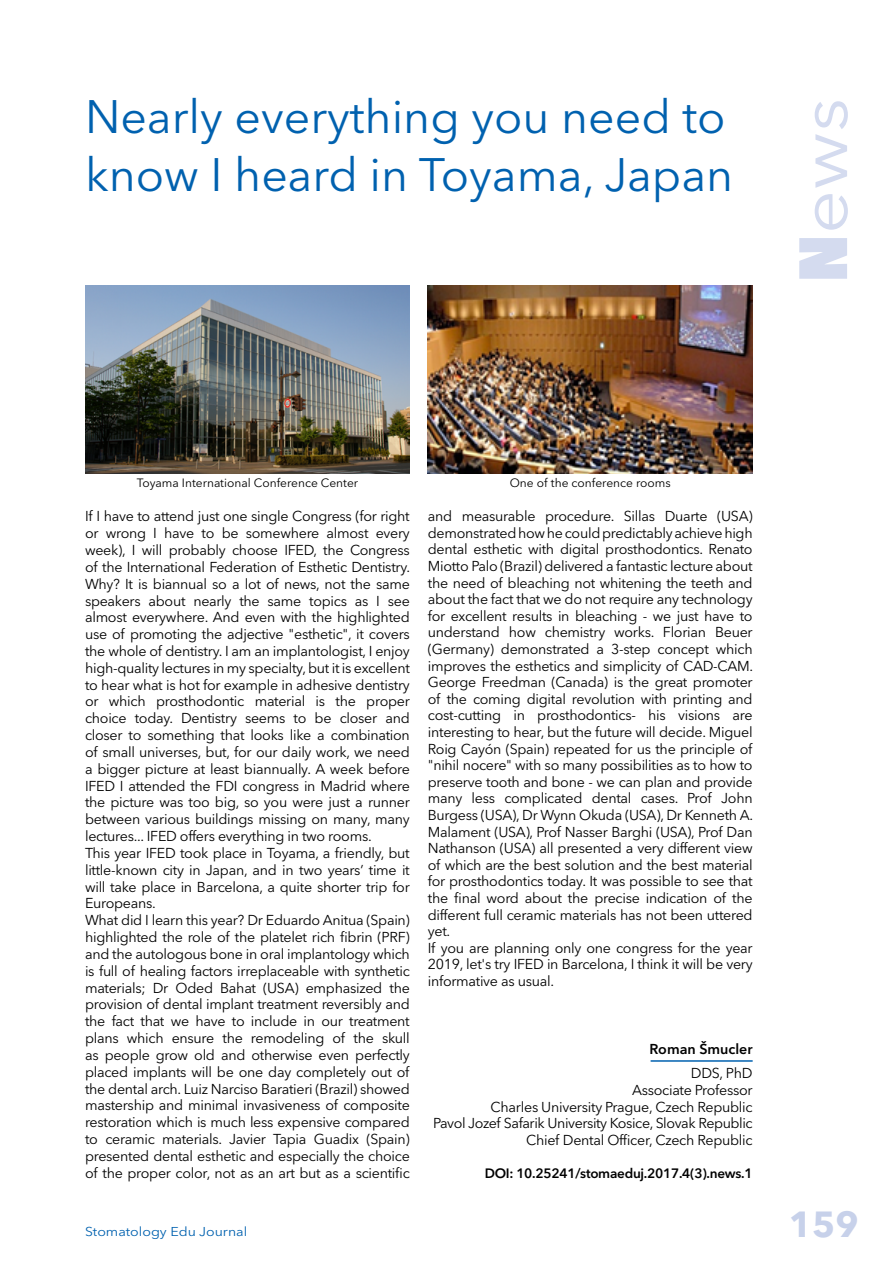
<style>
.page{position:relative;width:893px;height:1263px;background:#fff}
.page>*{position:absolute;margin:0;border:0;box-sizing:border-box;transform-origin:0 0}
.t1{font:67.5px "Avenir Next LT Pro";color:#d4dbef;scale:1.15 1}
.t2{font:46.5px/58.5px "Avenir Next LT Pro";color:#0061af}
.t3{font:700 36px "Avenir Next LT Pro";color:#c7d1ea}
.t4{font:14.25px/16.8px "Avenir Next LT Pro";letter-spacing:-.02em;color:#000}
.t5{font:600 14.25px "Avenir Next LT Pro";color:#000}
.t6{font:600 13.5px "Avenir Next LT Pro";letter-spacing:-.02em;color:#000}
.t7{font:12.75px "Avenir Next LT Pro";color:#0061af;scale:1.11 1}
.t8{font:12px "Avenir Next LT Pro";color:#000}
.s1{font-weight:800;font-stretch:condensed}
</style>
<div class="page">
<hr style="left:651px;top:1060px;width:102px;height:2px;background:#0061af">
<img style="left:85px;top:285px;width:325px;height:188px">
<img style="left:428px;top:285px;width:325px;height:188px">
<h2 class="t2" style="left:85px;top:87px;width:650px">Nearly everything you need to know I heard in Toyama, Japan</h2>
<h1 class="t1" style="left:783px;top:283px;width:162px;rotate:-90deg"><span class="s1">N</span>ews</h1>
<p class="t8" style="left:137px;top:476px;width:223px">Toyama International Conference Center</p>
<p class="t8" style="left:510px;top:476px;width:163px">One of the conference rooms</p>
<p class="t4" style="left:85px;top:508px;width:327px">If I have to attend just one single Congress (for right or wrong I have to be somewhere almost every week), I will probably choose IFED, the Congress of the International Federation of Esthetic Dentistry.<br>Why? It is biannual so a lot of news, not the same speakers about nearly the same topics as I see almost everywhere. And even with the highlighted use of promoting the adjective "esthetic", it covers the whole of dentistry. I am an implantologist, I enjoy high-quality lectures in my specialty, but it is excellent to hear what is hot for example in adhesive dentistry or which prosthodontic material is the proper choice today. Dentistry seems to be closer and closer to something that looks like a combination of small universes, but, for our daily work, we need a bigger picture at least biannually. A week before IFED I attended the FDI congress in Madrid where the picture was too big, so you were just a runner between various buildings missing on many, many lectures... IFED offers everything in two rooms.<br>This year IFED took place in Toyama, a friendly, but little-known city in Japan, and in two years’ time it will take place in Barcelona, a quite shorter trip for Europeans.<br>What did I learn this year? Dr Eduardo Anitua (Spain) highlighted the role of the platelet rich fibrin (PRF) and the autologous bone in oral implantology which is full of healing factors irreplaceable with synthetic materials; Dr Oded Bahat (USA) emphasized the provision of dental implant treatment reversibly and the fact that we have to include in our treatment plans which ensure the remodeling of the skull as people grow old and otherwise even perfectly placed implants will be one day completely out of the dental arch. Luiz Narciso Baratieri (Brazil) showed mastership and minimal invasiveness of composite restoration which is much less expensive compared to ceramic materials. Javier Tapia Guadix (Spain) presented dental esthetic and especially the choice of the proper color, not as an art but as a scientific</p>
<p class="t4" style="left:428px;top:508px;width:327px">and measurable procedure. Sillas Duarte (USA) demonstrated how he could predictably achieve high dental esthetic with digital prosthodontics. Renato Miotto Palo (Brazil) delivered a fantastic lecture about the need of bleaching not whitening the teeth and about the fact that we do not require any technology for excellent results in bleaching - we just have to understand how chemistry works. Florian Beuer (Germany) demonstrated a 3-step concept which improves the esthetics and simplicity of CAD-CAM.<br>George Freedman (Canada) is the great promoter of the coming digital revolution with printing and cost-cutting in prosthodontics- his visions are interesting to hear, but the future will decide. Miguel Roig Cayón (Spain) repeated for us the principle of "nihil nocere" with so many possibilities as to how to preserve tooth and bone - we can plan and provide many less complicated dental cases. Prof John Burgess (USA), Dr Wynn Okuda (USA), Dr Kenneth A.<br>Malament (USA), Prof Nasser Barghi (USA), Prof Dan Nathanson (USA) all presented a very different view of which are the best solution and the best material for prosthodontics today. It was possible to see that the final word about the precise indication of the different full ceramic materials has not been uttered yet.<br>If you are planning only one congress for the year 2019, let's try IFED in Barcelona, I think it will be very informative as usual.</p>
<p class="t5" style="left:649px;top:1040px;width:105px">Roman Šmucler</p>
<p class="t4" style="left:433px;top:1065px;width:321px;text-align:right">DDS, PhD<br>Associate Professor<br>Charles University Prague, Czech Republic<br>Pavol Jozef Safarik University Kosice, Slovak Republic Chief Dental Officer, Czech Republic</p>
<p class="t6" style="left:485px;top:1165px;width:269px">DOI: 10.25241/stomaeduj.2017.4(3).news.1</p>
<p class="t7" style="left:85px;top:1223px;width:148px">Stomatology Edu Journal</p>
<h3 class="t3" style="left:789px;top:1202px;width:71px">159</h3>
</div>
